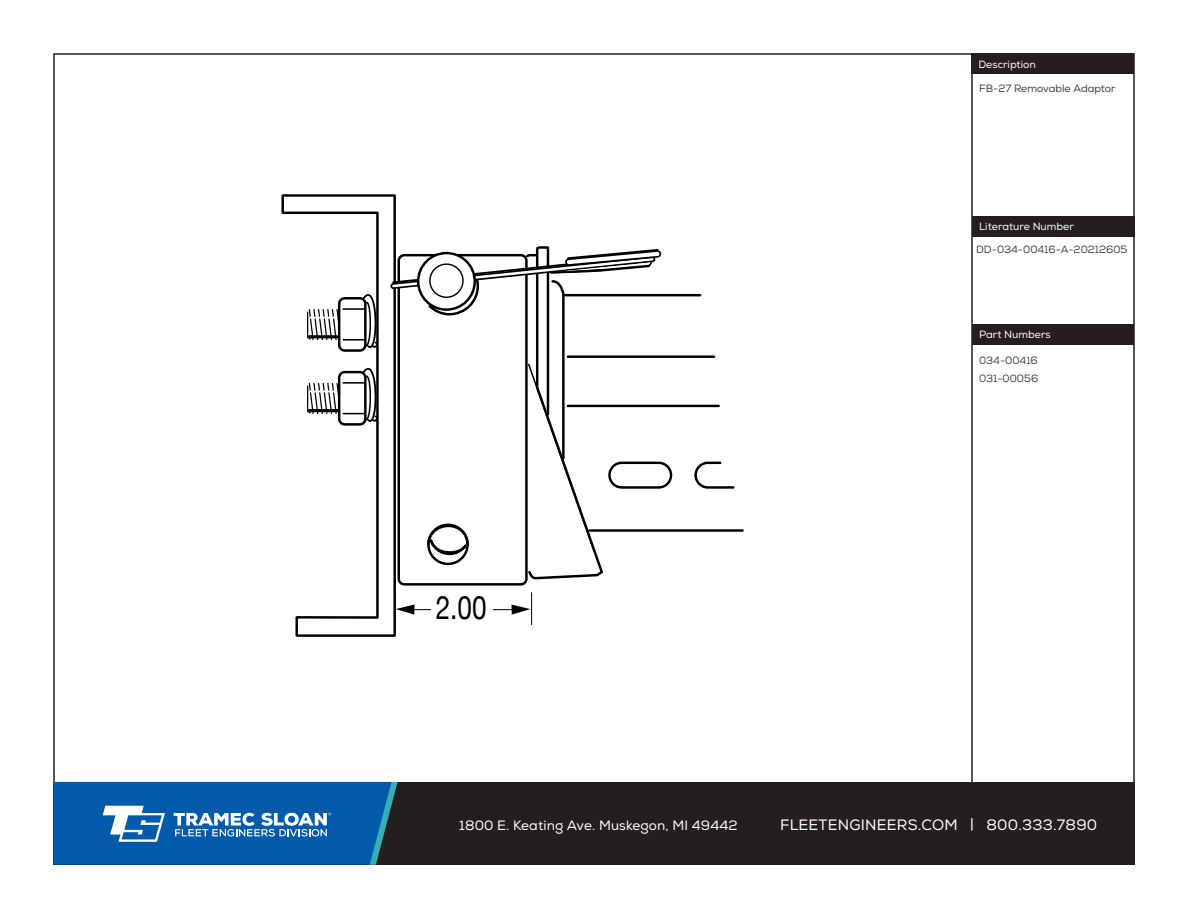
<style>
.page{position:relative;width:1188px;height:918px;background:#fff}
.page>*{position:absolute;margin:0;border:0;box-sizing:border-box;transform-origin:0 0}
.t1{font:32.7px "Helvetica Neue";color:#000;scale:.8 1}
.t2{font:15px "Nexa";letter-spacing:.015em;color:#fff}
.t3{font:13.5px "Nexa";letter-spacing:.01em;color:#fff}
.t4{font:10.5px "Nexa";color:#231f20}
.t5{font:10.5px "Nexa";color:#fff}
</style>
<div class="page">
<div style="left:53px;top:782px;width:1082px;height:83px;background:#231f20"></div>
<svg style="left:53px;top:782px;width:345px;height:83px"></svg>
<hr style="left:971px;top:55px;width:2px;height:734px;background:#231f20">
<div style="left:971px;top:53px;width:163px;height:21px;background:#231f20"></div>
<div style="left:972px;top:216px;width:163px;height:20px;background:#231f20"></div>
<div style="left:973px;top:324px;width:161px;height:20px;background:#231f20"></div>
<svg style="left:397px;top:605px;width:34px;height:10px"></svg>
<svg style="left:493px;top:605px;width:37px;height:10px"></svg>
<svg style="left:281px;top:194px;width:116px;height:443px"></svg>
<hr style="left:565px;top:294px;width:135px;height:2px;background:#000">
<hr style="left:568px;top:355px;width:146px;height:3px;background:#000">
<hr style="left:568px;top:405px;width:151px;height:2px;background:#000">
<hr style="left:589px;top:529px;width:154px;height:3px;background:#000">
<div style="left:608px;top:462px;width:64px;height:27px;border:2px solid #000;border-radius:12px"></div>
<svg style="left:306px;top:271px;width:74px;height:164px"></svg>
<hr style="left:309px;top:409px;width:29px;height:2px;background:#000">
<hr style="left:395px;top:592px;width:1px;height:33px;background:#000">
<hr style="left:531px;top:592px;width:1px;height:33px;background:#000">
<svg style="left:694px;top:461px;width:41px;height:28px"></svg>
<svg style="left:390px;top:245px;width:272px;height:336px"></svg>
<p class="t5" style="left:978px;top:58px;width:59px">Description</p>
<p class="t4" style="left:979px;top:82px;width:138px">FB-27 Removable Adaptor</p>
<p class="t5" style="left:979px;top:220px;width:96px">Literature Number</p>
<p class="t4" style="left:976px;top:243px;width:153px">DD-034-00416-A-20212605</p>
<p class="t5" style="left:979px;top:328px;width:73px">Part Numbers</p>
<p class="t1" style="left:436px;top:584px;width:65px">2.00</p>
<p class="t4" style="left:979px;top:354px;width:60px">034-00416</p>
<p class="t4" style="left:979px;top:372px;width:61px">031-00056</p>
<p class="t3" style="left:459px;top:817px;width:280px">1800 E. Keating Ave. Muskegon, MI 49442</p>
<h2 class="t2" style="left:780px;top:816px;width:319px">FLEETENGINEERS.COM | 800.333.7890</h2>
</div>
